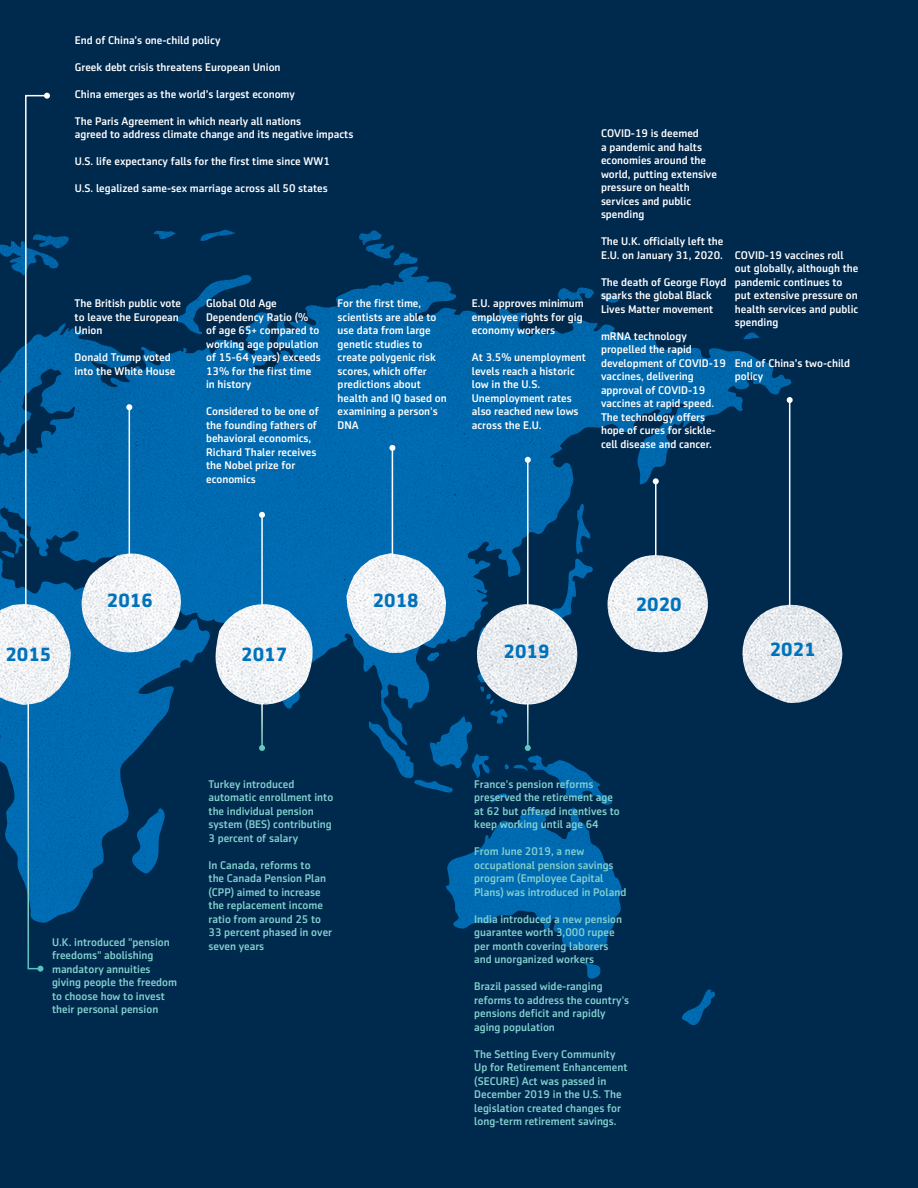
<style>
.page{position:relative;width:918px;height:1188px;background:#00294e}
.page>*{position:absolute;margin:0;border:0;box-sizing:border-box;transform-origin:0 0}
.t1{font:700 19.5px "Sentico Sans DT";color:#0072bc}
.t2{font:500 11.25px/13.5px "Sentico Sans DT";color:#fff}
.t3{font:500 11.25px/13.5px "Sentico Sans DT";color:#84d0cf}
</style>
<div class="page">
<svg style="left:75px;top:747px;width:64px;height:162px;fill:#0068ad"></svg>
<svg style="left:130px;top:808px;width:35px;height:66px"></svg>
<svg style="left:75px;top:268px;width:717px;height:479px"></svg>
<svg style="left:583px;top:962px;width:18px;height:17px"></svg>
<svg style="left:743px;top:331px;width:17px;height:8px"></svg>
<svg style="left:557px;top:283px;width:64px;height:20px"></svg>
<svg style="left:359px;top:230px;width:59px;height:38px"></svg>
<svg style="left:172px;top:273px;width:80px;height:62px"></svg>
<svg style="left:200px;top:229px;width:35px;height:12px"></svg>
<svg style="left:154px;top:230px;width:22px;height:9px"></svg>
<svg style="left:682px;top:989px;width:33px;height:37px"></svg>
<svg style="left:82px;top:554px;width:103px;height:101px;background:#afcadd"></svg>
<svg style="left:215px;top:604px;width:99px;height:101px;background:#baccda"></svg>
<svg style="left:739px;top:601px;width:103px;height:103px"></svg>
<hr style="left:261px;top:703px;width:2px;height:45px;background:#fff">
<svg style="left:259px;top:745px;width:6px;height:6px"></svg>
<svg style="left:346px;top:502px;width:362px;height:449px"></svg>
<svg style="left:0;top:93px;width:75px;height:879px"></svg>
<hr style="left:261px;top:515px;width:2px;height:93px;background:#fff">
<svg style="left:259px;top:512px;width:6px;height:6px"></svg>
<hr style="left:392px;top:448px;width:1px;height:109px;background:#fff">
<svg style="left:389px;top:445px;width:6px;height:6px"></svg>
<hr style="left:527px;top:460px;width:2px;height:148px;background:#fff">
<svg style="left:525px;top:457px;width:6px;height:6px"></svg>
<hr style="left:655px;top:481px;width:2px;height:75px;background:#fff">
<svg style="left:653px;top:478px;width:6px;height:6px"></svg>
<hr style="left:789px;top:400px;width:1px;height:207px;background:#fff">
<svg style="left:787px;top:397px;width:6px;height:6px"></svg>
<hr style="left:129px;top:407px;width:1px;height:148px;background:#fff">
<svg style="left:126px;top:404px;width:6px;height:6px"></svg>
<p class="t2" style="left:75px;top:33px;width:147px">End of China’s one-child policy</p>
<p class="t2" style="left:75px;top:60px;width:207px">Greek debt crisis threatens European Union</p>
<p class="t2" style="left:75px;top:87px;width:222px">China emerges as the world’s largest economy</p>
<p class="t2" style="left:75px;top:114px;width:228px">The Paris Agreement in which nearly all nations</p>
<p class="t2" style="left:75px;top:128px;width:280px">agreed to address climate change and its negative impacts</p>
<p class="t2" style="left:75px;top:155px;width:257px">U.S. life expectancy falls for the first time since WW1</p>
<p class="t2" style="left:75px;top:182px;width:254px">U.S. legalized same-sex marriage across all 50 states</p>
<p class="t2" style="left:75px;top:297px;width:108px">The British public vote to leave the European<br>Union</p>
<p class="t2" style="left:75px;top:351px;width:102px">Donald Trump voted into the White House</p>
<p class="t2" style="left:206px;top:297px;width:116px">Global Old Age<br>Dependency Ratio (% of age 65+ compared to working age population of 15-64 years) exceeds<br>13% for the first time in history</p>
<p class="t2" style="left:206px;top:405px;width:114px">Considered to be one of the founding fathers of behavioral economics,<br>Richard Thaler receives the Nobel prize for economics</p>
<p class="t2" style="left:338px;top:297px;width:111px">For the first time, scientists are able to use data from large genetic studies to create polygenic risk scores, which offer predictions about health and IQ based on examining a person's<br>DNA</p>
<p class="t2" style="left:472px;top:297px;width:114px;text-align:justify">E.U. approves minimum employee rights for gig economy workers</p>
<p class="t2" style="left:472px;top:351px;width:116px">At 3.5% unemployment levels reach a historic low in the U.S.<br>Unemployment rates also reached new lows across the E.U.</p>
<p class="t2" style="left:601px;top:127px;width:117px">COVID-19 is deemed<br>a pandemic and halts economies around the world, putting extensive pressure on health services and public spending</p>
<p class="t2" style="left:601px;top:235px;width:124px">The U.K. officially left the<br>E.U. on January 31, 2020.</p>
<p class="t2" style="left:601px;top:275px;width:127px">The death of George Floyd sparks the global Black<br>Lives Matter movement</p>
<p class="t2" style="left:601px;top:329px;width:126px">mRNA technology propelled the rapid development of COVID-19 vaccines, delivering approval of COVID-19 vaccines at rapid speed.<br>The technology offers hope of cures for sickle&shy;cell disease and cancer.</p>
<p class="t2" style="left:735px;top:248px;width:125px">COVID-19 vaccines roll out globally, although the pandemic continues to put extensive pressure on health services and public spending</p>
<p class="t2" style="left:735px;top:356px;width:117px">End of China’s two-child policy</p>
<p class="t1" style="left:107px;top:589px;width:48px">2016</p>
<h1 class="t1" style="left:5px;top:644px;width:48px">2015</h1>
<p class="t1" style="left:241px;top:644px;width:48px">2017</p>
<p class="t1" style="left:373px;top:589px;width:48px">2018</p>
<p class="t1" style="left:504px;top:640px;width:48px">2019</p>
<p class="t1" style="left:636px;top:593px;width:48px">2020</p>
<p class="t1" style="left:770px;top:638px;width:48px">2021</p>
<p class="t3" style="left:52px;top:935px;width:127px">U.K. introduced "pension freedoms" abolishing mandatory annuities giving people the freedom to choose how to invest their personal pension</p>
<p class="t3" style="left:209px;top:777px;width:126px">Turkey introduced automatic enrollment into the individual pension system (BES) contributing<br>3 percent of salary</p>
<p class="t3" style="left:209px;top:858px;width:125px">In Canada, reforms to<br>the Canada Pension Plan (CPP) aimed to increase the replacement income ratio from around 25 to<br>33 percent phased in over seven years</p>
<p class="t3" style="left:474px;top:777px;width:147px">France's pension reforms preserved the retirement age at 62 but offered incentives to keep working until age 64</p>
<p class="t3" style="left:474px;top:845px;width:154px">From June 2019, a new occupational pension savings program (Employee Capital<br>Plans) was introduced in Poland</p>
<p class="t3" style="left:474px;top:912px;width:149px">India introduced a new pension guarantee worth 3,000 rupee per month covering laborers and unorganized workers</p>
<p class="t3" style="left:474px;top:980px;width:157px">Brazil passed wide-ranging reforms to address the country's pensions deficit and rapidly aging population</p>
<p class="t3" style="left:474px;top:1047px;width:155px">The Setting Every Community<br>Up for Retirement Enhancement (SECURE) Act was passed in<br>December 2019 in the U.S. The legislation created changes for long-term retirement savings.</p>
</div>
